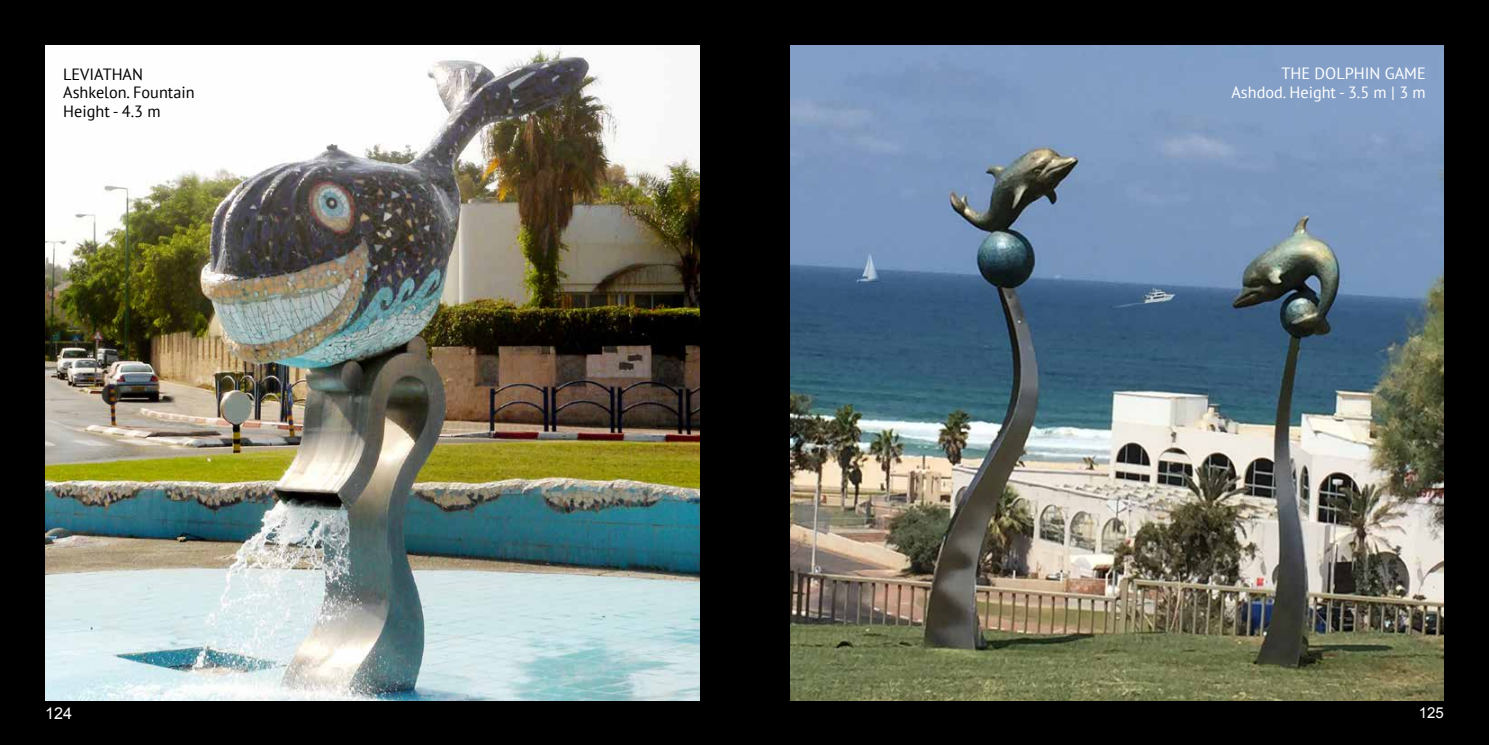
<style>
.page{position:relative;width:1489px;height:745px;background:#fff}
.page>*{position:absolute;margin:0;border:0;box-sizing:border-box;transform-origin:0 0}
.t1{font:16.25px/18.8px "PT Sans";color:#000}
.t2{font:16.25px/18.8px "PT Sans";color:#fff;text-align:right}
.t3{font:16.25px "Arial";color:#fff}
.t4{font:15px "Arial";color:#fff}
</style>
<div class="page">
<div style="left:0;top:0;width:1488px;height:744px;background:#000"></div>
<img style="left:45px;top:45px;width:654px;height:654px">
<img style="left:790px;top:45px;width:653px;height:654px">
<p class="t1" style="left:63px;top:64px;width:133px">LEVIATHAN<br>Ashkelon. Fountain<br>Height - 4.3 m</p>
<p class="t2" style="left:1231px;top:64px;width:196px">THE DOLPHIN GAME<br>Ashdod. Height - 3.5 m | 3 m</p>
<p class="t3" style="left:45px;top:702px;width:29px">124</p>
<p class="t4" style="left:1418px;top:702px;width:27px">125</p>
</div>
